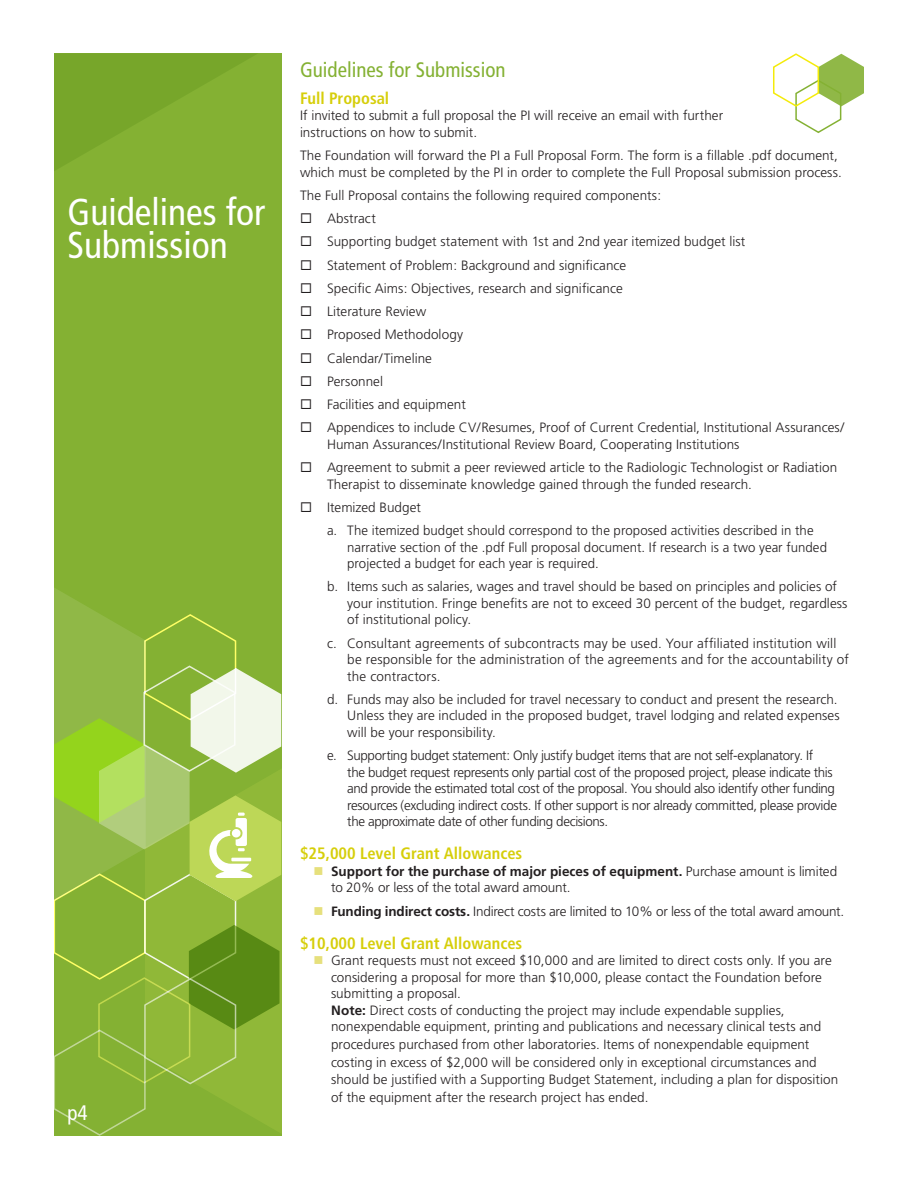
<style>
.page{position:relative;width:918px;height:1188px;background:#fff}
.page>*{position:absolute;margin:0;border:0;box-sizing:border-box;transform-origin:0 0}
.subheads{font:condensed 37.5px/33px "Frutiger";color:#fff}
.subheads-2{font:condensed 21px "Frutiger";color:#84b133}
.subheads-3{font:condensed 21px "Frutiger";color:#fff}
.Mini_subhead{font:700 condensed 16.5px "Frutiger";color:#d6ce0a}
.body_copy_Minion{font:300 13.5px/16.5px "Frutiger";color:#231f20}
.body_copy_Minion-2{font:300 13.5px/16.5px "Frutiger";letter-spacing:-.025em;color:#231f20}
.body_copy_Minion-3{font:300 13.5px "Frutiger";letter-spacing:-.02em;color:#231f20}
.s1{color:#e6e07c}
.s2{font-weight:700}
</style>
<div class="page">
<div style="left:54px;top:53px;width:227px;height:1083px;background:#84b133"></div>
<svg style="left:54px;top:588px;width:43px;height:25px"></svg>
<svg style="left:773px;top:53px;width:91px;height:80px"></svg>
<svg style="left:54px;top:613px;width:227px;height:523px"></svg>
<svg style="left:54px;top:54px;width:202px;height:117px"></svg>
<p class="subheads" style="left:68px;top:195px;width:199px">Guidelines for<br>Submission</p>
<p class="subheads-3" style="left:68px;top:1100px;width:22px">p4</p>
<p class="subheads-2" style="left:300px;top:58px;width:207px">Guidelines for Submission</p>
<p class="Mini_subhead" style="left:300px;top:88px;width:91px">Full Proposal</p>
<p class="body_copy_Minion" style="left:300px;top:108px;width:425px">If invited to submit a full proposal the PI will receive an email with further instructions on how to submit.</p>
<p class="body_copy_Minion" style="left:300px;top:147px;width:543px">The Foundation will forward the PI a Full Proposal Form. The form is a fillable .pdf document, which must be completed by the PI in order to complete the Full Proposal submission process.</p>
<p class="body_copy_Minion" style="left:300px;top:187px;width:363px">The Full Proposal contains the following required components:</p>
<p class="body_copy_Minion" style="left:327px;top:210px;width:50px">Abstract</p>
<p class="body_copy_Minion" style="left:327px;top:234px;width:420px">Supporting budget statement with 1st and 2nd year itemized budget list</p>
<p class="body_copy_Minion" style="left:327px;top:257px;width:301px">Statement of Problem: Background and significance</p>
<p class="body_copy_Minion" style="left:327px;top:280px;width:297px">Specific Aims: Objectives, research and significance</p>
<p class="body_copy_Minion" style="left:327px;top:303px;width:101px">Literature Review</p>
<p class="body_copy_Minion" style="left:327px;top:327px;width:138px">Proposed Methodology</p>
<p class="body_copy_Minion" style="left:327px;top:350px;width:107px">Calendar/Timeline</p>
<p class="body_copy_Minion" style="left:327px;top:373px;width:58px">Personnel</p>
<p class="body_copy_Minion" style="left:327px;top:396px;width:140px">Facilities and equipment</p>
<p class="body_copy_Minion" style="left:327px;top:420px;width:519px">Appendices to include CV/Resumes, Proof of Current Credential, Institutional Assurances/<br>Human Assurances/Institutional Review Board, Cooperating Institutions</p>
<p class="body_copy_Minion" style="left:327px;top:459px;width:512px">Agreement to submit a peer reviewed article to the Radiologic Technologist or Radiation<br>Therapist to disseminate knowledge gained through the funded research.</p>
<p class="body_copy_Minion" style="left:327px;top:499px;width:96px">Itemized Budget</p>
<p class="body_copy_Minion" style="left:347px;top:522px;width:481px;text-indent:-20px">a. The itemized budget should correspond to the proposed activities described in the narrative section of the .pdf Full proposal document. If research is a two year funded projected a budget for each year is required.</p>
<p class="body_copy_Minion" style="left:347px;top:579px;width:502px;text-indent:-20px">b. Items such as salaries, wages and travel should be based on principles and policies of your institution. Fringe benefits are not to exceed 30 percent of the budget, regardless of institutional policy.</p>
<p class="body_copy_Minion" style="left:347px;top:635px;width:503px;text-indent:-20px">c. Consultant agreements of subcontracts may be used. Your affiliated institution will be responsible for the administration of the agreements and for the accountability of the contractors.</p>
<p class="body_copy_Minion" style="left:347px;top:691px;width:494px;text-indent:-20px">d. Funds may also be included for travel necessary to conduct and present the research.<br>Unless they are included in the proposed budget, travel lodging and related expenses will be your responsibility.</p>
<p class="body_copy_Minion-2" style="left:347px;top:747px;width:491px;text-indent:-20px">e. Supporting budget statement: Only justify budget items that are not self-explanatory. If<br>the budget request represents only partial cost of the proposed project, please indicate this and provide the estimated total cost of the proposal. You should also identify other funding resources (excluding indirect costs. If other support is nor already committed, please provide the approximate date of other funding decisions.</p>
<p class="Mini_subhead" style="left:300px;top:844px;width:224px">$25,000 Level Grant Allowances</p>
<p class="body_copy_Minion" style="left:331px;top:863px;width:508px;text-indent:-18px"><span class="s1">■</span> <span class="s2">Support for the purchase of major pieces of equipment.</span> Purchase amount is limited to 20% or less of the total award amount.</p>
<p class="body_copy_Minion-3" style="left:314px;top:903px;width:532px"><span class="s1">■</span> <span class="s2">Funding indirect costs.</span> Indirect costs are limited to 10% or less of the total award amount.</p>
<p class="Mini_subhead" style="left:300px;top:933px;width:224px">$10,000 Level Grant Allowances</p>
<p class="body_copy_Minion" style="left:331px;top:952px;width:509px;line-height:17.1px;text-indent:-18px"><span class="s1">■</span> Grant requests must not exceed $10,000 and are limited to direct costs only. If you are considering a proposal for more than $10,000, please contact the Foundation before submitting a proposal.<br><span class="s2">Note:</span> Direct costs of conducting the project may include expendable supplies, nonexpendable equipment, printing and publications and necessary clinical tests and procedures purchased from other laboratories. Items of nonexpendable equipment costing in excess of $2,000 will be considered only in exceptional circumstances and should be justified with a Supporting Budget Statement, including a plan for disposition of the equipment after the research project has ended.</p>
</div>
